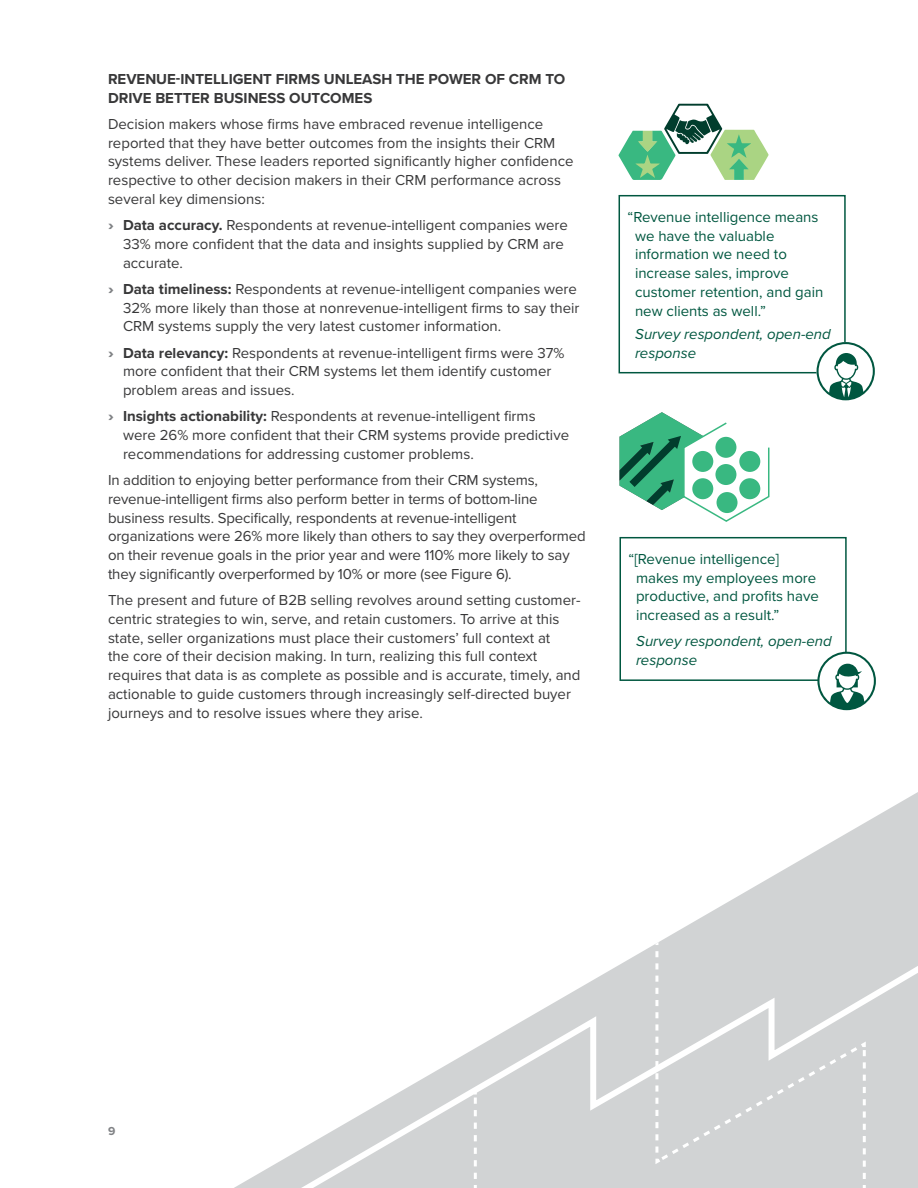
<style>
.page{position:relative;width:918px;height:1188px;background:#fff}
.page>*{position:absolute;margin:0;border:0;box-sizing:border-box;transform-origin:0 0}
.t1{font:15px/18.8px "Proxima Nova";color:#383839}
.t2{font:15px/18.8px "Proxima Nova";color:#005740}
.t3{font:700 15px/18.8px "Proxima Nova";color:#383839}
.t4{font:italic 15px/18.8px "Proxima Nova";color:#005740}
.t5{font:700 12px "Proxima Nova";color:#808285}
.s1{font-weight:900;color:#808285}
.s2{font-weight:700}
</style>
<div class="page">
<svg style="left:234px;top:792px;width:684px;height:396px"></svg>
<svg style="left:291px;top:956px;width:627px;height:232px"></svg>
<svg style="left:474px;top:1091px;width:3px;height:88px"></svg>
<div style="left:654px;top:933px;width:213px;height:246px;background:#d1d3d4"></div>
<div style="left:619px;top:195px;width:227px;height:178px;background:#fff;border:2px solid #005740"></div>
<svg style="left:817px;top:342px;width:58px;height:58px"></svg>
<div style="left:620px;top:537px;width:227px;height:144px;background:#fff;border:2px solid #005740"></div>
<svg style="left:817px;top:652px;width:59px;height:58px"></svg>
<svg style="left:618px;top:104px;width:151px;height:76px"></svg>
<svg style="left:619px;top:412px;width:151px;height:110px"></svg>
<div style="left:715px;top:464px;width:21px;height:21px;background:#39b881;border-radius:50%"></div>
<div style="left:715px;top:437px;width:21px;height:21px;background:#39b881;border-radius:50%"></div>
<div style="left:717px;top:492px;width:21px;height:21px;background:#39b881;border-radius:50%"></div>
<div style="left:692px;top:451px;width:21px;height:21px;background:#39b881;border-radius:50%"></div>
<div style="left:692px;top:478px;width:21px;height:21px;background:#39b881;border-radius:50%"></div>
<div style="left:739px;top:451px;width:21px;height:21px;background:#39b881;border-radius:50%"></div>
<div style="left:739px;top:478px;width:21px;height:21px;background:#39b881;border-radius:50%"></div>
<p class="t3" style="left:108px;top:69px;width:459px">REVENUE-INTELLIGENT FIRMS UNLEASH THE POWER OF CRM TO<br>DRIVE BETTER BUSINESS OUTCOMES</p>
<p class="t1" style="left:108px;top:114px;width:467px">Decision makers whose firms have embraced revenue intelligence reported that they have better outcomes from the insights their CRM systems deliver. These leaders reported significantly higher confidence respective to other decision makers in their CRM performance across several key dimensions:</p>
<p class="t1" style="left:123px;top:215px;width:447px;text-indent:-15px"><span class="s1">›</span> <span class="s2">Data accuracy.</span> Respondents at revenue-intelligent companies were<br>33% more confident that the data and insights supplied by CRM are accurate.</p>
<p class="t1" style="left:123px;top:279px;width:458px;text-indent:-15px"><span class="s1">›</span> <span class="s2">Data timeliness:</span> Respondents at revenue-intelligent companies were<br>32% more likely than those at nonrevenue-intelligent firms to say their<br>CRM systems supply the very latest customer information.</p>
<p class="t1" style="left:123px;top:343px;width:443px;text-indent:-15px"><span class="s1">›</span> <span class="s2">Data relevancy:</span> Respondents at revenue-intelligent firms were 37% more confident that their CRM systems let them identify customer problem areas and issues.</p>
<p class="t1" style="left:123px;top:406px;width:448px;text-indent:-15px"><span class="s1">›</span> <span class="s2">Insights actionability:</span> Respondents at revenue-intelligent firms were 26% more confident that their CRM systems provide predictive recommendations for addressing customer problems.</p>
<p class="t1" style="left:108px;top:470px;width:479px">In addition to enjoying better performance from their CRM systems, revenue-intelligent firms also perform better in terms of bottom-line business results. Specifically, respondents at revenue-intelligent organizations were 26% more likely than others to say they overperformed on their revenue goals in the prior year and were 110% more likely to say they significantly overperformed by 10% or more (see Figure 6).</p>
<p class="t1" style="left:108px;top:590px;width:474px">The present and future of B2B selling revolves around setting customer&shy;centric strategies to win, serve, and retain customers. To arrive at this state, seller organizations must place their customers’ full context at<br>the core of their decision making. In turn, realizing this full context requires that data is as complete as possible and is accurate, timely, and actionable to guide customers through increasingly self-directed buyer journeys and to resolve issues where they arise.</p>
<p class="t2" style="left:635px;top:207px;width:190px;text-indent:-8px">“Revenue intelligence means we have the valuable information we need to increase sales, improve customer retention, and gain new clients as well.”</p>
<p class="t4" style="left:635px;top:324px;width:197px">Survey respondent, open-end response</p>
<p class="t2" style="left:636px;top:549px;width:184px;text-indent:-8px">“[Revenue intelligence] makes my employees more productive, and profits have increased as a result.”</p>
<p class="t4" style="left:636px;top:631px;width:197px">Survey respondent, open-end response</p>
<p class="t5" style="left:108px;top:1122px;width:9px">9</p>
</div>
